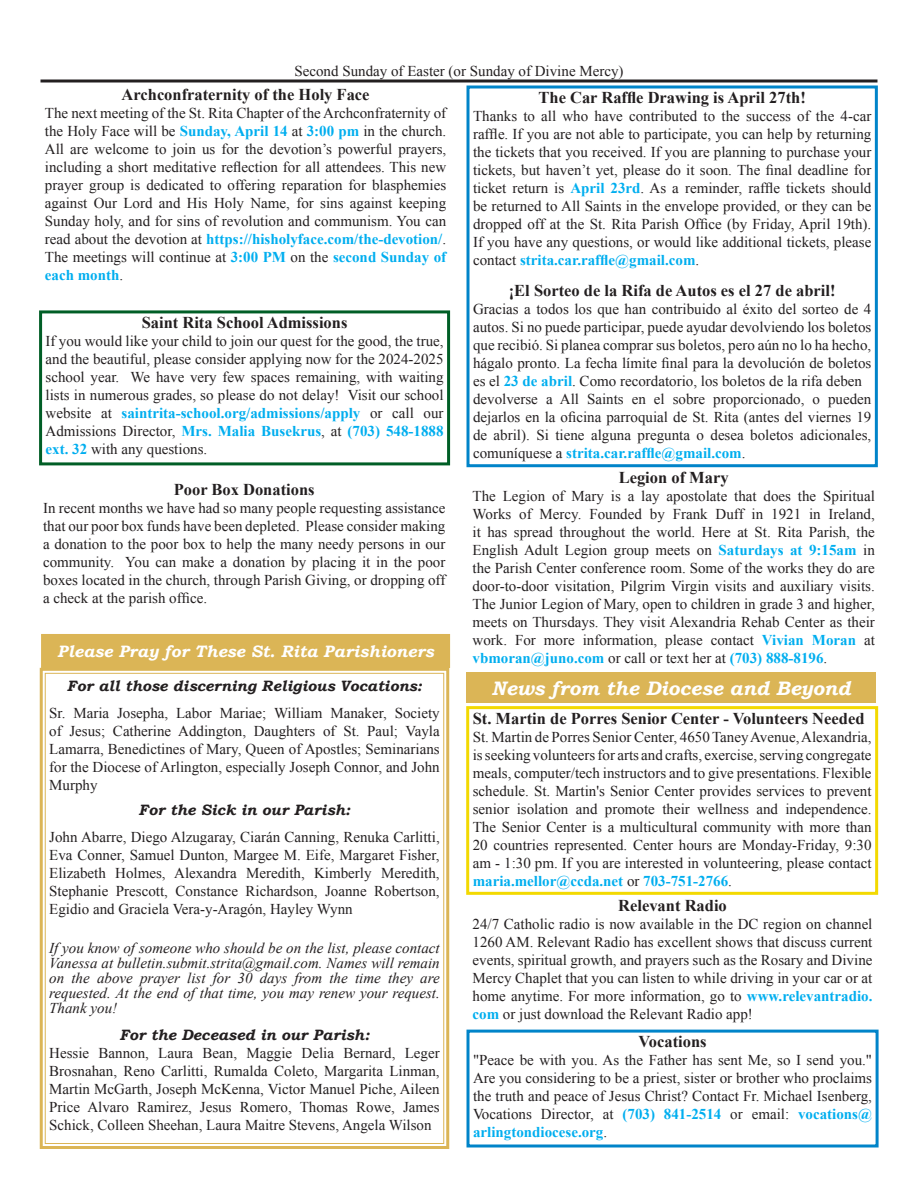
<style>
.page{position:relative;width:918px;height:1188px;background:#fff}
.page>*{position:absolute;margin:0;border:0;box-sizing:border-box;transform-origin:0 0}
.t1{font:italic 700 19.5px "Bookman Old Style";color:#fff}
.t2{font:700 16.5px "Times New Roman";color:#231f20}
.t3{font:italic 700 16.5px "Bookman Old Style";color:#fff}
.t4{font:15px/18px "Times New Roman";color:#231f20;text-align:justify}
.t5{font:italic 15px/15px "Times New Roman";color:#231f20;text-align:justify}
.t6{font:italic 700 15px "Bookman Old Style";color:#231f20}
.s1{font-weight:700;color:#00aeef}
</style>
<div class="page">
<hr style="left:40px;top:80px;width:838px;height:2px;background:#231f20">
<div style="left:42px;top:635px;width:407px;height:32px;background:#dbb556"></div>
<div style="left:41px;top:634px;width:409px;height:34px;border:2px solid #dbb556"></div>
<div style="left:466px;top:672px;width:410px;height:31px;background:#dbb556"></div>
<svg style="left:39px;top:666px;width:412px;height:483px"></svg>
<div style="left:466px;top:1030px;width:413px;height:118px;border:3px solid #0084c9"></div>
<div style="left:466px;top:706px;width:412px;height:189px;border:3px solid #f3d901"></div>
<div style="left:39px;top:310px;width:411px;height:155px;border:3px solid #005e26"></div>
<div style="left:466px;top:86px;width:412px;height:381px;border:3px solid #0084c9"></div>
<p class="t4" style="left:294px;top:62px;width:331px">Second Sunday of Easter (or Sunday of Divine Mercy)</p>
<p class="t2" style="left:122px;top:83px;width:250px">Archconfraternity of the Holy Face</p>
<p class="t4" style="left:45px;top:104px;width:403px">The next meeting of the St. Rita Chapter of the Archconfraternity of the Holy Face will be <span class="s1">Sunday, April 14</span> at <span class="s1">3:00 pm</span> in the church.<br>All are welcome to join us for the devotion’s powerful prayers, including a short meditative reflection for all attendees. This new prayer group is dedicated to offering reparation for blasphemies against Our Lord and His Holy Name, for sins against keeping Sunday holy, and for sins of revolution and communism. You can read about the devotion at <span class="s1">https://hisholyface.com/the-devotion/</span>.<br>The meetings will continue at <span class="s1">3:00 PM</span> on the <span class="s1">second Sunday of each month</span>.</p>
<p class="t2" style="left:142px;top:311px;width:207px">Saint Rita School Admissions</p>
<p class="t4" style="left:46px;top:332px;width:399px">If you would like your child to join our quest for the good, the true, and the beautiful, please consider applying now for the 2024-2025 school year. We have very few spaces remaining, with waiting lists in numerous grades, so please do not delay! Visit our school website at <span class="s1">saintrita-school.org/admissions/apply</span> or call our Admissions Director, <span class="s1">Mrs. Malia Busekrus</span>, at <span class="s1">(703) 548-1888 ext. 32</span> with any questions.</p>
<p class="t2" style="left:538px;top:86px;width:269px">The Car Raffle Drawing is April 27th!</p>
<p class="t4" style="left:473px;top:107px;width:400px">Thanks to all who have contributed to the success of the 4-car raffle. If you are not able to participate, you can help by returning the tickets that you received. If you are planning to purchase your tickets, but haven’t yet, please do it soon. The final deadline for ticket return is <span class="s1">April 23rd</span>. As a reminder, raffle tickets should be returned to All Saints in the envelope provided, or they can be dropped off at the St. Rita Parish Office (by Friday, April 19th).<br>If you have any questions, or would like additional tickets, please contact <span class="s1">strita.car.raffle@gmail.com</span>.</p>
<p class="t2" style="left:509px;top:279px;width:328px">¡El Sorteo de la Rifa de Autos es el 27 de abril!</p>
<p class="t4" style="left:473px;top:300px;width:400px">Gracias a todos los que han contribuido al éxito del sorteo de 4 autos. Si no puede participar, puede ayudar devolviendo los boletos que recibió. Si planea comprar sus boletos, pero aún no lo ha hecho, hágalo pronto. La fecha límite final para la devolución de boletos es el <span class="s1">23 de abril</span>. Como recordatorio, los boletos de la rifa deben</p>
<p class="t4" style="left:473px;top:390px;width:400px">devolverse a All Saints en el sobre proporcionado, o pueden dejarlos en la oficina parroquial de St. Rita (antes del viernes 19 de abril). Si tiene alguna pregunta o desea boletos adicionales, comuníquese a <span class="s1">strita.car.raffle@gmail.com</span>.</p>
<p class="t2" style="left:619px;top:466px;width:111px">Legion of Mary</p>
<p class="t4" style="left:473px;top:487px;width:404px">The Legion of Mary is a lay apostolate that does the Spiritual Works of Mercy. Founded by Frank Duff in 1921 in Ireland, it has spread throughout the world. Here at St. Rita Parish, the English Adult Legion group meets on <span class="s1">Saturdays at 9:15am</span> in the Parish Center conference room. Some of the works they do are door-to-door visitation, Pilgrim Virgin visits and auxiliary visits.<br>The Junior Legion of Mary, open to children in grade 3 and higher, meets on Thursdays. They visit Alexandria Rehab Center as their work. For more information, please contact <span class="s1">Vivian Moran</span> at <span class="s1">vbmoran@juno.com</span> or call or text her at <span class="s1">(703) 888-8196</span>.</p>
<p class="t2" style="left:174px;top:479px;width:142px">Poor Box Donations</p>
<p class="t4" style="left:43px;top:499px;width:404px">In recent months we have had so many people requesting assistance that our poor box funds have been depleted. Please consider making a donation to the poor box to help the many needy persons in our community. You can make a donation by placing it in the poor boxes located in the church, through Parish Giving, or dropping off a check at the parish office.</p>
<p class="t3" style="left:57px;top:639px;width:378px">Please Pray for These St. Rita Parishioners</p>
<p class="t6" style="left:67px;top:675px;width:357px">For all those discerning Religious Vocations:</p>
<p class="t1" style="left:492px;top:674px;width:361px">News from the Diocese and Beyond</p>
<p class="t4" style="left:49px;top:704px;width:392px">Sr. Maria Josepha, Labor Mariae; William Manaker, Society of Jesus; Catherine Addington, Daughters of St. Paul; Vayla Lamarra, Benedictines of Mary, Queen of Apostles; Seminarians for the Diocese of Arlington, especially Joseph Connor, and John Murphy</p>
<p class="t6" style="left:139px;top:798px;width:213px">For the Sick in our Parish:</p>
<p class="t4" style="left:49px;top:827px;width:392px">John Abarre, Diego Alzugaray, Ciarán Canning, Renuka Carlitti, Eva Conner, Samuel Dunton, Margee M. Eife, Margaret Fisher, Elizabeth Holmes, Alexandra Meredith, Kimberly Meredith, Stephanie Prescott, Constance Richardson, Joanne Robertson, Egidio and Graciela Vera-y-Aragón, Hayley Wynn</p>
<p class="t5" style="left:49px;top:940px;width:392px">If you know of someone who should be on the list, please contact Vanessa at bulletin.submit.strita@gmail.com. Names will remain on the above prayer list for 30 days from the time they are requested. At the end of that time, you may renew your request.<br>Thank you!</p>
<p class="t6" style="left:119px;top:1023px;width:252px">For the Deceased in our Parish:</p>
<p class="t4" style="left:49px;top:1043px;width:392px">Hessie Bannon, Laura Bean, Maggie Delia Bernard, Leger Brosnahan, Reno Carlitti, Rumalda Coleto, Margarita Linman, Martin McGarth, Joseph McKenna, Victor Manuel Piche, Aileen Price Alvaro Ramirez, Jesus Romero, Thomas Rowe, James Schick, Colleen Sheehan, Laura Maitre Stevens, Angela Wilson</p>
<p class="t2" style="left:473px;top:707px;width:393px">St. Martin de Porres Senior Center - Volunteers Needed</p>
<p class="t4" style="left:473px;top:728px;width:400px">St. Martin de Porres Senior Center, 4650 Taney Avenue, Alexandria, is seeking volunteers for arts and crafts, exercise, serving congregate meals, computer/tech instructors and to give presentations. Flexible schedule. St. Martin's Senior Center provides services to prevent senior isolation and promote their wellness and independence.<br>The Senior Center is a multicultural community with more than 20 countries represented. Center hours are Monday-Friday, 9:30 am - 1:30 pm. If you are interested in volunteering, please contact <span class="s1">maria.mellor@ccda.net</span> or <span class="s1">703-751-2766</span>.</p>
<p class="t2" style="left:618px;top:894px;width:110px">Relevant Radio</p>
<p class="t4" style="left:473px;top:914px;width:401px">24/7 Catholic radio is now available in the DC region on channel 1260 AM. Relevant Radio has excellent shows that discuss current events, spiritual growth, and prayers such as the Rosary and Divine Mercy Chaplet that you can listen to while driving in your car or at home anytime. For more information, go to <span class="s1">www.relevantradio. com</span> or just download the Relevant Radio app!</p>
<p class="t2" style="left:638px;top:1030px;width:70px">Vocations</p>
<p class="t4" style="left:473px;top:1051px;width:401px">"Peace be with you. As the Father has sent Me, so I send you." Are you considering to be a priest, sister or brother who proclaims the truth and peace of Jesus Christ? Contact Fr. Michael Isenberg, Vocations Director, at <span class="s1">(703) 841-2514</span> or email: <span class="s1">vocations@ arlingtondiocese.org</span>.</p>
</div>
